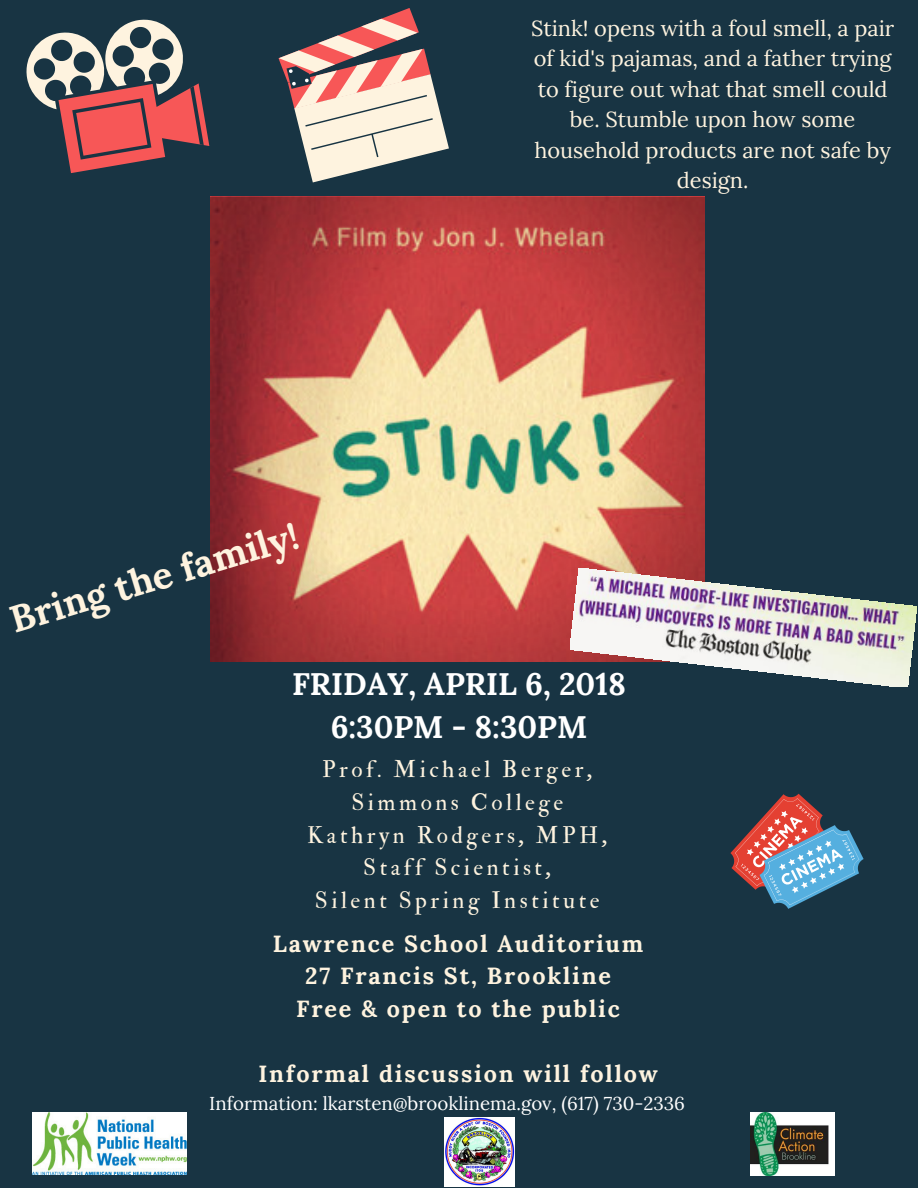
<style>
.page{position:relative;width:918px;height:1188px;background:#183443}
.page>*{position:absolute;margin:0;border:0;box-sizing:border-box;transform-origin:0 0}
.t1{font:700 37.35px "Lora";color:#fef3df}
.t2{font:700 31.2px/42.8px "Lora";color:#fff;text-align:center}
.t3{font:700 23.4px/32.7px "Lora";letter-spacing:.08em;color:#fef3df;text-align:center}
.t4{font:23.4px/32.7px "IM FELL Double Pica Roman";letter-spacing:.15em;color:#fef3df;text-align:center}
.t5{font:21.75px/30.3px "Lora";color:#fef3df;text-align:center}
.t6{font:18.75px "Lora";color:#fff}
</style>
<div class="page">
<svg style="left:278px;top:8px;width:171px;height:174px"></svg>
<svg style="left:26px;top:19px;width:184px;height:154px"></svg>
<svg style="left:210px;top:197px;width:494px;height:465px;background:#c06d5e"></svg>
<svg style="left:730px;top:793px;width:134px;height:116px"></svg>
<img style="left:33px;top:1113px;width:154px;height:61px">
<img style="left:750px;top:1113px;width:85px;height:63px">
<img style="left:444px;top:1117px;width:70px;height:70px">
<img style="left:570px;top:569px;width:347px;height:118px">
<p class="t5" style="left:531px;top:14px;width:365px">Stink! opens with a foul smell, a pair of kid's pajamas, and a father trying to figure out what that smell could be. Stumble upon how some household products are not safe by design.</p>
<h1 class="t1" style="left:4px;top:598px;width:301px;rotate:-17deg">Bring the family!</h1>
<h2 class="t2" style="left:292px;top:662px;width:335px">FRIDAY, APRIL 6, 2018<br>6:30PM - 8:30PM</h2>
<p class="t4" style="left:307px;top:754px;width:302px">Prof. Michael Berger,<br>Simmons College<br>Kathryn Rodgers, MPH,<br>Staff Scientist,<br>Silent Spring Institute</p>
<p class="t3" style="left:273px;top:927px;width:372px">Lawrence School Auditorium<br>27 Francis St, Brookline<br>Free &amp; open to the public</p>
<p class="t3" style="left:258px;top:1057px;width:401px">Informal discussion will follow</p>
<p class="t6" style="left:209px;top:1093px;width:477px">Information: lkarsten@brooklinema.gov, (617) 730-2336</p>
</div>
